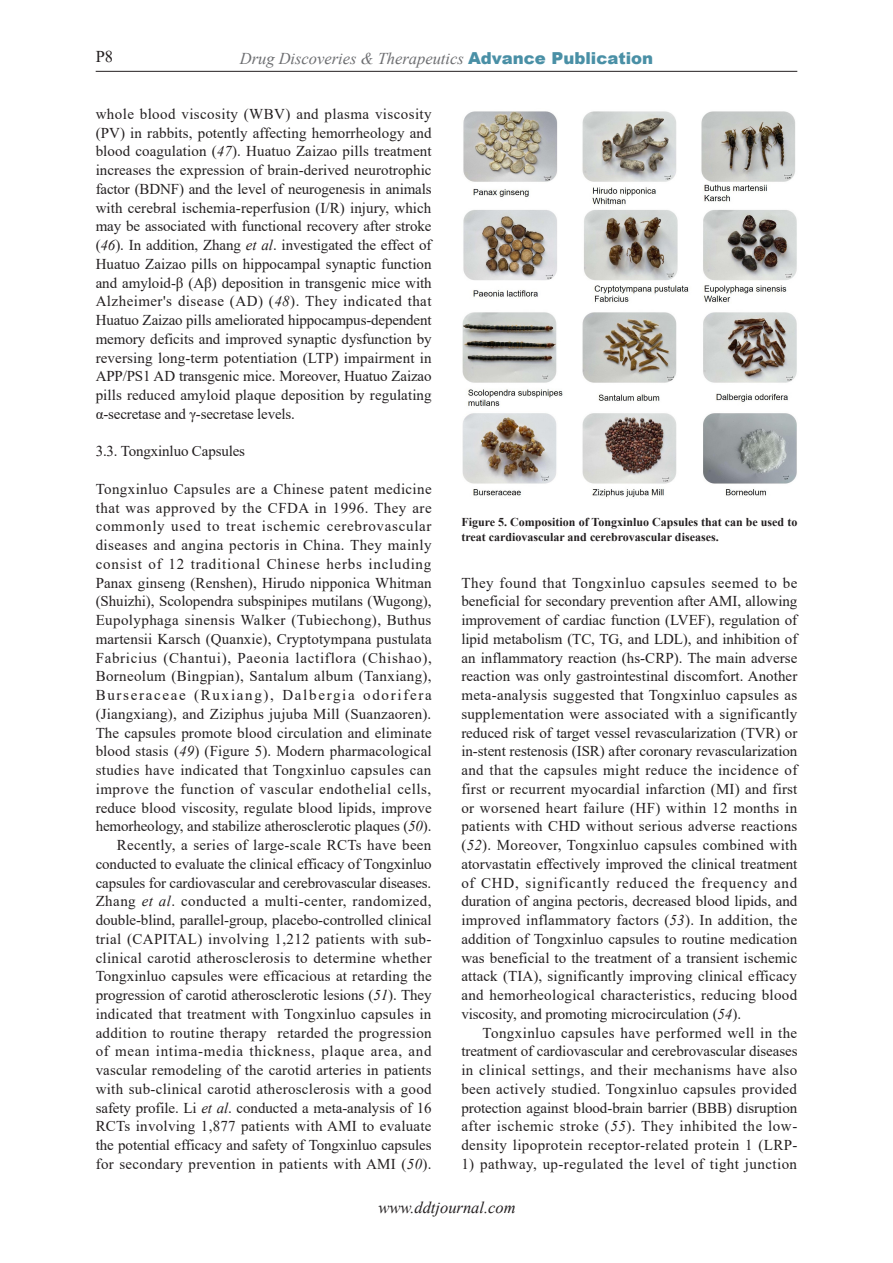
<style>
.page{position:relative;width:893px;height:1263px;background:#fff}
.page>*{position:absolute;margin:0;border:0;box-sizing:border-box;transform-origin:0 0}
.t1{font:italic 16.5px "Times New Roman";color:#6c6d70}
.t2{font:italic 16.5px "Times New Roman";color:#231f20}
.t3{font:16.5px "Times New Roman";color:#231f20}
.t4{font:15px/18.8px "Times New Roman";letter-spacing:.005em;color:#231f20;text-align:justify}
.t5{font:15px "Times New Roman";letter-spacing:.03em;color:#231f20}
.t6{font:700 12px/15px "Times New Roman";color:#231f20}
.s1{font-family:"Arial";font-weight:900;font-style:normal;color:#4a90a6}
.s2{font-style:italic}
</style>
<div class="page">
<hr style="left:96px;top:71px;width:701px;height:1px;background:#231f20">
<img style="left:462px;top:111px;width:335px;height:386px">
<p class="t3" style="left:96px;top:45px;width:19px">P8</p>
<p class="t1" style="left:240px;top:47px;width:415px">Drug Discoveries &amp; Therapeutics <span class="s1">Advance Publication</span></p>
<p class="t4" style="left:96px;top:104px;width:338px">whole blood viscosity (WBV) and plasma viscosity (PV) in rabbits, potently affecting hemorrheology and blood coagulation (<span class="s2">47</span>). Huatuo Zaizao pills treatment increases the expression of brain-derived neurotrophic factor (BDNF) and the level of neurogenesis in animals with cerebral ischemia-reperfusion (I/R) injury, which may be associated with functional recovery after stroke (<span class="s2">46</span>). In addition, Zhang <span class="s2">et al</span>. investigated the effect of Huatuo Zaizao pills on hippocampal synaptic function and amyloid-β (Aβ) deposition in transgenic mice with Alzheimer's disease (AD) (<span class="s2">48</span>). They indicated that Huatuo Zaizao pills ameliorated hippocampus-dependent memory deficits and improved synaptic dysfunction by reversing long-term potentiation (LTP) impairment in APP/PS1 AD transgenic mice. Moreover, Huatuo Zaizao pills reduced amyloid plaque deposition by regulating α-secretase and γ-secretase levels.</p>
<p class="t4" style="left:96px;top:441px;width:151px">3.3. Tongxinluo Capsules</p>
<p class="t4" style="left:96px;top:479px;width:338px">Tongxinluo Capsules are a Chinese patent medicine that was approved by the CFDA in 1996. They are commonly used to treat ischemic cerebrovascular diseases and angina pectoris in China. They mainly consist of 12 traditional Chinese herbs including Panax ginseng (Renshen), Hirudo nipponica Whitman (Shuizhi), Scolopendra subspinipes mutilans (Wugong), Eupolyphaga sinensis Walker (Tubiechong), Buthus martensii Karsch (Quanxie), Cryptotympana pustulata Fabricius (Chantui), Paeonia lactiflora (Chishao), Borneolum (Bingpian), Santalum album (Tanxiang), Burseraceae (Ruxiang), Dalbergia odorifera (Jiangxiang), and Ziziphus jujuba Mill (Suanzaoren).<br>The capsules promote blood circulation and eliminate blood stasis (<span class="s2">49</span>) (Figure 5). Modern pharmacological studies have indicated that Tongxinluo capsules can improve the function of vascular endothelial cells, reduce blood viscosity, regulate blood lipids, improve hemorheology, and stabilize atherosclerotic plaques (<span class="s2">50</span>).</p>
<p class="t4" style="left:96px;top:835px;width:338px;text-indent:21px">Recently, a series of large-scale RCTs have been conducted to evaluate the clinical efficacy of Tongxinluo capsules for cardiovascular and cerebrovascular diseases.<br>Zhang <span class="s2">et al</span>. conducted a multi-center, randomized, double-blind, parallel-group, placebo-controlled clinical trial (CAPITAL) involving 1,212 patients with sub&shy;clinical carotid atherosclerosis to determine whether Tongxinluo capsules were efficacious at retarding the progression of carotid atherosclerotic lesions (<span class="s2">51</span>). They indicated that treatment with Tongxinluo capsules in addition to routine therapy retarded the progression of mean intima-media thickness, plaque area, and vascular remodeling of the carotid arteries in patients with sub-clinical carotid atherosclerosis with a good safety profile. Li <span class="s2">et al</span>. conducted a meta-analysis of 16<br>RCTs involving 1,877 patients with AMI to evaluate the potential efficacy and safety of Tongxinluo capsules for secondary prevention in patients with AMI (<span class="s2">50</span>).</p>
<p class="t6" style="left:461px;top:514px;width:337px">Figure 5. Composition of Tongxinluo Capsules that can be used to treat cardiovascular and cerebrovascular diseases.</p>
<p class="t4" style="left:461px;top:573px;width:338px">They found that Tongxinluo capsules seemed to be beneficial for secondary prevention after AMI, allowing improvement of cardiac function (LVEF), regulation of lipid metabolism (TC, TG, and LDL), and inhibition of an inflammatory reaction (hs-CRP). The main adverse reaction was only gastrointestinal discomfort. Another meta-analysis suggested that Tongxinluo capsules as supplementation were associated with a significantly reduced risk of target vessel revascularization (TVR) or in-stent restenosis (ISR) after coronary revascularization and that the capsules might reduce the incidence of first or recurrent myocardial infarction (MI) and first or worsened heart failure (HF) within 12 months in patients with CHD without serious adverse reactions (<span class="s2">52</span>). Moreover, Tongxinluo capsules combined with atorvastatin effectively improved the clinical treatment of CHD, significantly reduced the frequency and duration of angina pectoris, decreased blood lipids, and improved inflammatory factors (<span class="s2">53</span>). In addition, the addition of Tongxinluo capsules to routine medication was beneficial to the treatment of a transient ischemic attack (TIA), significantly improving clinical efficacy and hemorheological characteristics, reducing blood viscosity, and promoting microcirculation (<span class="s2">54</span>).</p>
<p class="t4" style="left:461px;top:1023px;width:338px;text-indent:21px">Tongxinluo capsules have performed well in the treatment of cardiovascular and cerebrovascular diseases in clinical settings, and their mechanisms have also been actively studied. Tongxinluo capsules provided protection against blood-brain barrier (BBB) disruption after ischemic stroke (<span class="s2">55</span>). They inhibited the low&shy;density lipoprotein receptor-related protein 1 (LRP-</p>
<p class="t5" style="left:461px;top:1153px;width:337px">1) pathway, up-regulated the level of tight junction</p>
<p class="t2" style="left:379px;top:1196px;width:139px">www.ddtjournal.com</p>
</div>
